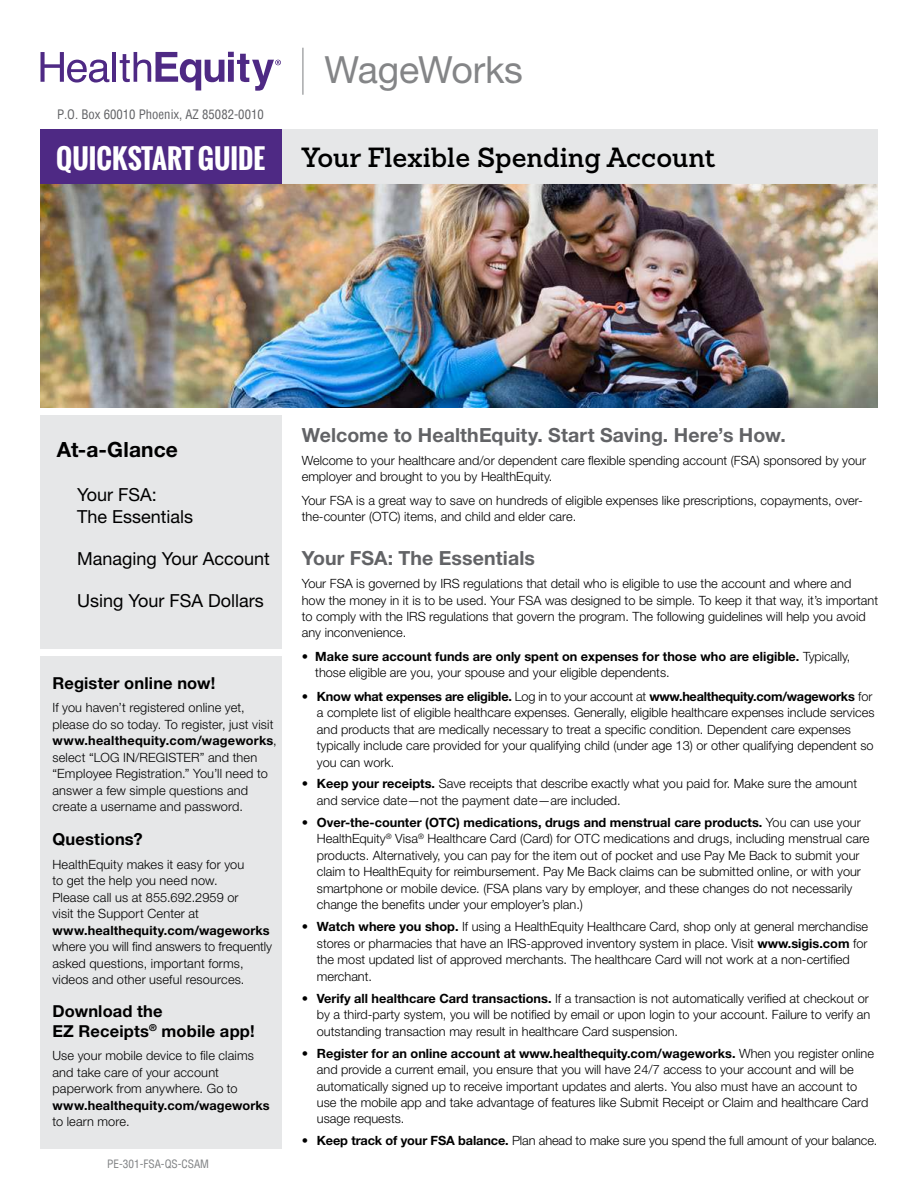
<style>
.page{position:relative;width:918px;height:1188px;background:#fff}
.page>*{position:absolute;margin:0;border:0;box-sizing:border-box;transform-origin:0 0}
.t1{font:37.5px "Helvetica Neue LT Std";letter-spacing:-.01em;color:#848587}
.t2{font:600 27px "Sanchez Slab";color:#000}
.t3{font:700 21px "Helvetica Neue LT Std";letter-spacing:.005em;color:#000}
.t4{font:700 19.5px "Helvetica Neue LT Std";letter-spacing:.005em;color:#626366}
.t5{font:18px/21.6px "Helvetica Neue LT Std";color:#000}
.t6{font:700 16.5px/19.5px "Helvetica Neue LT Std";letter-spacing:.01em;color:#000}
.t7{font:700 13.2px "Oswald";color:#fff}
.t8{font:300 12.75px/16.5px "Helvetica Neue LT Std";color:#000}
.t9{font:700 12.75px/16.5px "Helvetica Neue LT Std";color:#000}
.t10{font:condensed 12.75px "Helvetica";color:#626366}
.t11{font:condensed 11.25px "Helvetica";color:#808284}
.s1{font-weight:700}
.s2{font-weight:300}
</style>
<div class="page">
<img style="left:40px;top:183px;width:838px;height:225px">
<div style="left:242px;top:130px;width:636px;height:54px;background:#e6e7e8"></div>
<div style="left:41px;top:130px;width:241px;height:54px;background:#4e2984"></div>
<div style="left:41px;top:656px;width:241px;height:493px;background:#e6e7e8"></div>
<div style="left:41px;top:415px;width:241px;height:234px;background:#e6e7e8"></div>
<svg style="left:40px;top:52px;width:69px;height:31px"></svg>
<hr style="left:113px;top:52px;width:3px;height:30px;background:#4e2984">
<svg style="left:120px;top:52px;width:161px;height:39px"></svg>
<hr style="left:302px;top:48px;width:2px;height:47px;background:#a7a9ab">
<p class="t10" style="left:57px;top:109px;width:208px">P.O. Box 60010 Phoenix, AZ 85082-0010</p>
<p class="t7" style="left:56px;top:158px;width:210px">QUICKSTART GUIDE</p>
<h1 class="t1" style="left:325px;top:55px;width:200px">WageWorks</h1>
<h2 class="t2" style="left:302px;top:147px;width:415px">Your Flexible Spending Account</h2>
<h3 class="t3" style="left:57px;top:442px;width:123px">At-a-Glance</h3>
<h3 class="t5" style="left:77px;top:486px;width:118px">Your FSA:<br>The Essentials</h3>
<h3 class="t5" style="left:77px;top:549px;width:194px">Managing Your Account</h3>
<h3 class="t5" style="left:77px;top:591px;width:188px">Using Your FSA Dollars</h3>
<p class="t6" style="left:52px;top:675px;width:164px">Register online now!</p>
<p class="t8" style="left:52px;top:701px;width:226px">If you haven’t registered online yet, please do so today. To register, just visit <span class="s1">www.healthequity.com/wageworks</span>, select “LOG IN/REGISTER” and then “Employee Registration.” You’ll need to answer a few simple questions and create a username and password.</p>
<p class="t6" style="left:52px;top:831px;width:92px">Questions?</p>
<p class="t8" style="left:52px;top:857px;width:193px">HealthEquity makes it easy for you to get the help you need now.<br>Please call us at 855.692.2959 or visit the Support Center at</p>
<p class="t9" style="left:52px;top:923px;width:219px">www.healthequity.com/wageworks</p>
<p class="t8" style="left:52px;top:940px;width:221px">where you will find answers to frequently asked questions, important forms, videos and other useful resources.</p>
<p class="t6" style="left:52px;top:1003px;width:204px">Download the<br>EZ Receipts<sup>®</sup> mobile app!</p>
<p class="t8" style="left:52px;top:1049px;width:203px">Use your mobile device to file claims and take care of your account paperwork from anywhere. Go to</p>
<p class="t9" style="left:52px;top:1098px;width:219px">www.healthequity.com/wageworks</p>
<p class="t8" style="left:52px;top:1115px;width:79px">to learn more.</p>
<p class="t11" style="left:107px;top:1159px;width:103px">PE-301-FSA-QS-CSAM</p>
<h3 class="t4" style="left:302px;top:427px;width:486px">Welcome to HealthEquity. Start Saving. Here’s How.</h3>
<p class="t8" style="left:302px;top:453px;width:566px">Welcome to your healthcare and/or dependent care flexible spending account (FSA) sponsored by your employer and brought to you by HealthEquity.</p>
<p class="t8" style="left:302px;top:493px;width:563px">Your FSA is a great way to save on hundreds of eligible expenses like prescriptions, copayments, over&shy;the-counter (OTC) items, and child and elder care.</p>
<h3 class="t4" style="left:302px;top:550px;width:235px">Your FSA: The Essentials</h3>
<p class="t8" style="left:302px;top:576px;width:578px">Your FSA is governed by IRS regulations that detail who is eligible to use the account and where and<br>how the money in it is to be used. Your FSA was designed to be simple. To keep it that way, it’s important to comply with the IRS regulations that govern the program. The following guidelines will help you avoid any inconvenience.</p>
<p class="t9" style="left:315px;top:649px;width:537px;text-indent:-14px">• Make sure account funds are only spent on expenses for those who are eligible. <span class="s2">Typically, those eligible are you, your spouse and your eligible dependents.</span></p>
<p class="t8" style="left:317px;top:689px;width:559px;text-indent:-15px">• <span class="s1">Know what expenses are eligible.</span> Log in to your account at <span class="s1">www.healthequity.com/wageworks</span> for a complete list of eligible healthcare expenses. Generally, eligible healthcare expenses include services and products that are medically necessary to treat a specific condition. Dependent care expenses typically include care provided for your qualifying child (under age 13) or other qualifying dependent so you can work.</p>
<p class="t8" style="left:317px;top:777px;width:542px;text-indent:-15px">• <span class="s1">Keep your receipts.</span> Save receipts that describe exactly what you paid for. Make sure the amount and service date—not the payment date—are included.</p>
<p class="t8" style="left:317px;top:815px;width:554px;text-indent:-15px">• <span class="s1">Over-the-counter (OTC) medications, drugs and menstrual care products.</span> You can use your HealthEquity<sup>®</sup> Visa<sup>®</sup> Healthcare Card (Card) for OTC medications and drugs, including menstrual care products. Alternatively, you can pay for the item out of pocket and use Pay Me Back to submit your claim to HealthEquity for reimbursement. Pay Me Back claims can be submitted online, or with your smartphone or mobile device. (FSA plans vary by employer, and these changes do not necessarily change the benefits under your employer’s plan.)</p>
<p class="t8" style="left:317px;top:920px;width:553px;text-indent:-15px">• <span class="s1">Watch where you shop.</span> If using a HealthEquity Healthcare Card, shop only at general merchandise stores or pharmacies that have an IRS-approved inventory system in place. Visit <span class="s1">www.sigis.com</span> for the most updated list of approved merchants. The healthcare Card will not work at a non-certified merchant.</p>
<p class="t8" style="left:317px;top:991px;width:555px;text-align:justify;text-indent:-15px">• <span class="s1">Verify all healthcare Card transactions.</span> If a transaction is not automatically verified at checkout or by a third-party system, you will be notified by email or upon login to your account. Failure to verify an outstanding transaction may result in healthcare Card suspension.</p>
<p class="t8" style="left:317px;top:1046px;width:559px;text-indent:-15px">• <span class="s1">Register for an online account at www.healthequity.com/wageworks.</span> When you register online and provide a current email, you ensure that you will have 24/7 access to your account and will be automatically signed up to receive important updates and alerts. You also must have an account to use the mobile app and take advantage of features like Submit Receipt or Claim and healthcare Card usage requests.</p>
<p class="t8" style="left:302px;top:1134px;width:577px">• <span class="s1">Keep track of your FSA balance.</span> Plan ahead to make sure you spend the full amount of your balance.</p>
</div>
